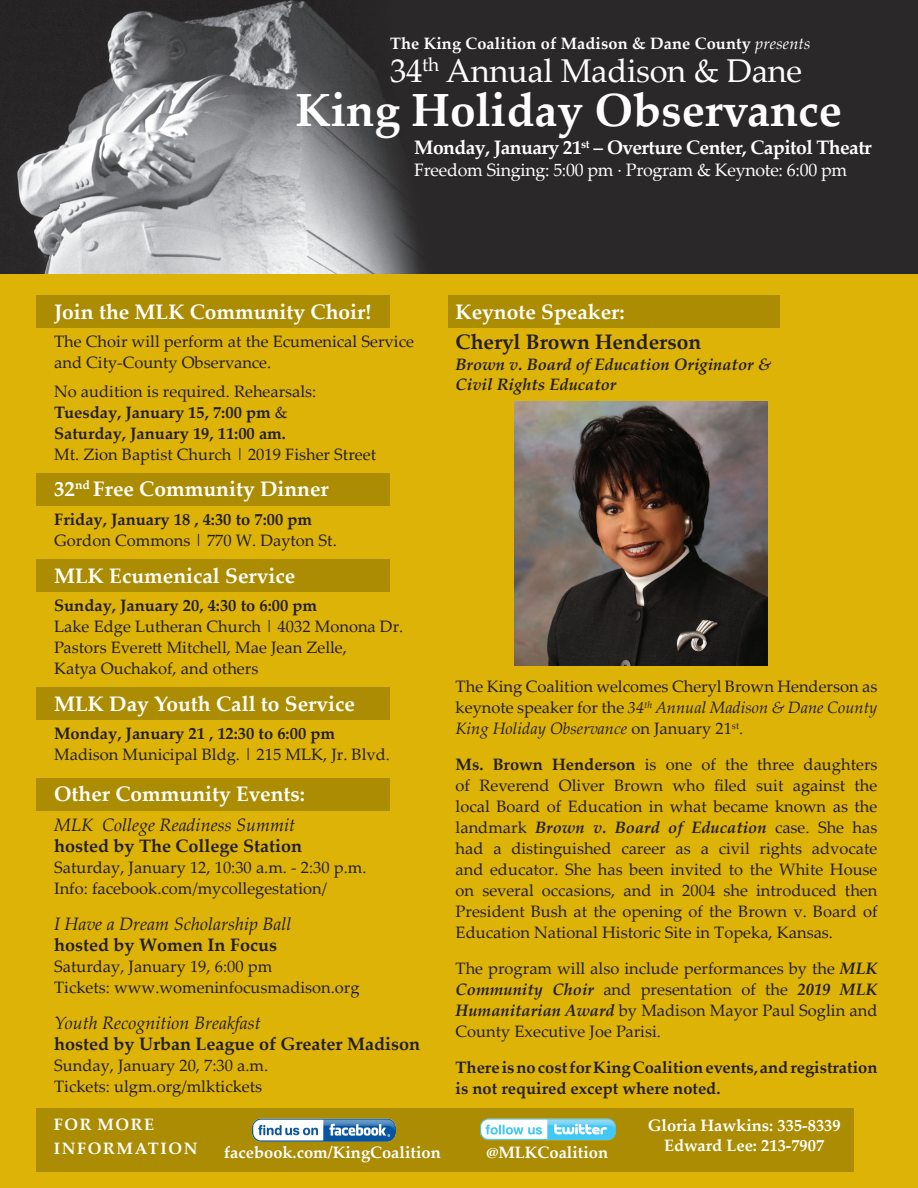
<style>
.page{position:relative;width:918px;height:1188px;background:#deb308}
.page>*{position:absolute;margin:0;border:0;box-sizing:border-box;transform-origin:0 0}
.t1{font:700 46.5px "Palatino Linotype";color:#fff}
.t2{font:33px "Palatino Linotype";letter-spacing:-.01em;color:#fff}
.t3{font:700 21px "Palatino Linotype";color:#fff}
.t4{font:700 21px "Palatino Linotype";color:#231f20}
.t5{font:700 19.5px "Palatino Linotype";letter-spacing:-.03em;color:#fff}
.t6{font:700 18px "Palatino Linotype";color:#231f20}
.t7{font:italic 18px "Palatino Linotype";color:#231f20}
.t8{font:18px "Palatino Linotype";letter-spacing:-.015em;color:#fff}
.t9{font:16.5px/21px "Palatino Linotype";color:#231f20}
.t10{font:700 16.5px/21px "Palatino Linotype";color:#231f20}
.t11{font:700 16.5px/19.8px "Palatino Linotype";color:#fff;text-align:center}
.t12{font:italic 700 16.5px/19.8px "Palatino Linotype";color:#231f20}
.t13{font:700 16.5px/24px "Palatino Linotype";letter-spacing:.095em;color:#fff}
.s1{font-weight:400;font-style:italic}
.s2{font-weight:400}
.s3{font-style:italic}
.s4{font-weight:700}
.s5{font-weight:700;font-style:italic}
</style>
<div class="page">
<div style="left:36px;top:559px;width:354px;height:33px;background:#ab8c02"></div>
<div style="left:36px;top:1109px;width:817px;height:63px;background:#ab8c02"></div>
<div style="left:36px;top:687px;width:354px;height:33px;background:#ab8c02"></div>
<div style="left:36px;top:295px;width:354px;height:33px;background:#ab8c02"></div>
<img style="left:0;top:0;width:918px;height:274px">
<img style="left:253px;top:1118px;width:142px;height:24px">
<img style="left:480px;top:1118px;width:135px;height:23px">
<div style="left:36px;top:473px;width:354px;height:33px;background:#ab8c02"></div>
<div style="left:448px;top:295px;width:331px;height:33px;background:#ab8c02"></div>
<div style="left:36px;top:778px;width:354px;height:33px;background:#ab8c02"></div>
<img style="left:514px;top:401px;width:253px;height:265px">
<p class="t11" style="left:390px;top:33px;width:422px">The King Coalition of Madison &amp; Dane County <span class="s1">presents</span></p>
<h1 class="t1" style="left:296px;top:77px;width:548px">King Holiday Observance</h1>
<h2 class="t2" style="left:390px;top:47px;width:414px">34<sup>th</sup> Annual Madison &amp; Dane</h2>
<p class="t5" style="left:414px;top:134px;width:459px">Monday, January 21<sup>st</sup> – Overture Center, Capitol Theatr</p>
<p class="t8" style="left:414px;top:157px;width:435px">Freedom Singing: 5:00 pm · Program &amp; Keynote: 6:00 pm</p>
<p class="t3" style="left:54px;top:296px;width:319px">Join the MLK Community Choir!</p>
<p class="t9" style="left:54px;top:330px;width:361px">The Choir will perform at the Ecumenical Service and City-County Observance.</p>
<p class="t10" style="left:54px;top:380px;width:264px"><span class="s2">No audition is required. Rehearsals:<br></span>Tuesday, January 15, 7:00 pm <span class="s2">&amp;<br></span>Saturday, January 19, 11:00 am.</p>
<p class="t9" style="left:54px;top:443px;width:323px">Mt. Zion Baptist Church | 2019 Fisher Street</p>
<p class="t3" style="left:54px;top:474px;width:276px">32<sup>nd</sup> Free Community Dinner</p>
<p class="t10" style="left:54px;top:508px;width:260px">Friday, January 18 , 4:30 to 7:00 pm</p>
<p class="t9" style="left:54px;top:529px;width:284px">Gordon Commons | 770 W. Dayton St.</p>
<p class="t3" style="left:54px;top:560px;width:243px">MLK Ecumenical Service</p>
<p class="t10" style="left:54px;top:594px;width:265px">Sunday, January 20, 4:30 to 6:00 pm</p>
<p class="t9" style="left:54px;top:615px;width:351px">Lake Edge Lutheran Church | 4032 Monona Dr.<br>Pastors Everett Mitchell, Mae Jean Zelle,<br>Katya Ouchakof, and others</p>
<p class="t3" style="left:54px;top:689px;width:302px">MLK Day Youth Call to Service</p>
<p class="t10" style="left:54px;top:723px;width:282px">Monday, January 21 , 12:30 to 6:00 pm</p>
<p class="t9" style="left:54px;top:744px;width:337px">Madison Municipal Bldg. | 215 MLK, Jr. Blvd.</p>
<p class="t3" style="left:54px;top:779px;width:252px">Other Community Events:</p>
<p class="t7" style="left:54px;top:812px;width:243px">MLK College Readiness Summit</p>
<p class="t6" style="left:54px;top:833px;width:249px">hosted by The College Station</p>
<p class="t9" style="left:54px;top:856px;width:314px">Saturday, January 12, 10:30 a.m. - 2:30 p.m.<br>Info: facebook.com/mycollegestation/</p>
<p class="t7" style="left:54px;top:911px;width:239px">I Have a Dream Scholarship Ball</p>
<p class="t6" style="left:54px;top:932px;width:225px">hosted by Women In Focus</p>
<p class="t9" style="left:54px;top:955px;width:307px">Saturday, January 19, 6:00 pm<br>Tickets: www.womeninfocusmadison.org</p>
<p class="t7" style="left:54px;top:1010px;width:208px">Youth Recognition Breakfast</p>
<p class="t6" style="left:54px;top:1031px;width:367px">hosted by Urban League of Greater Madison</p>
<p class="t9" style="left:54px;top:1054px;width:216px">Sunday, January 20, 7:30 a.m.<br>Tickets: ulgm.org/mlktickets</p>
<p class="t3" style="left:456px;top:297px;width:171px">Keynote Speaker:</p>
<p class="t4" style="left:456px;top:327px;width:247px">Cheryl Brown Henderson</p>
<p class="t12" style="left:456px;top:354px;width:317px">Brown v. Board of Education Originator &amp;<br>Civil Rights Educator</p>
<p class="t9" style="left:456px;top:676px;width:423px;text-align:justify">The King Coalition welcomes Cheryl Brown Henderson as keynote speaker for the <span class="s3">34</span><sup>th</sup> <span class="s3">Annual Madison &amp; Dane County King Holiday Observance</span> on January 21<sup>st</sup>.</p>
<p class="t9" style="left:456px;top:754px;width:423px;text-align:justify"><span class="s4">Ms. Brown Henderson</span> is one of the three daughters of Reverend Oliver Brown who filed suit against the local Board of Education in what became known as the landmark <span class="s5">Brown v. Board of Education</span> case. She has had a distinguished career as a civil rights advocate and educator. She has been invited to the White House on several occasions, and in 2004 she introduced then President Bush at the opening of the Brown v. Board of Education National Historic Site in Topeka, Kansas.</p>
<p class="t9" style="left:456px;top:958px;width:423px;text-align:justify">The program will also include performances by the <span class="s5">MLK Community Choir</span> and presentation of the <span class="s5">2019 MLK Humanitarian Award</span> by Madison Mayor Paul Soglin and County Executive Joe Parisi.</p>
<p class="t10" style="left:456px;top:1057px;width:423px">There is no cost for King Coalition events, and registration is not required except where noted.</p>
<p class="t13" style="left:54px;top:1112px;width:107px">For more<br>Informatio</p>
<p class="t11" style="left:184px;top:1138px;width:15px">n</p>
<p class="t11" style="left:487px;top:1142px;width:123px">@MLKCoalition</p>
<p class="t11" style="left:224px;top:1142px;width:218px">facebook.com/KingCoalition</p>
<p class="t11" style="left:648px;top:1115px;width:194px">Gloria Hawkins: 335-8339<br>Edward Lee: 213-7907</p>
</div>
